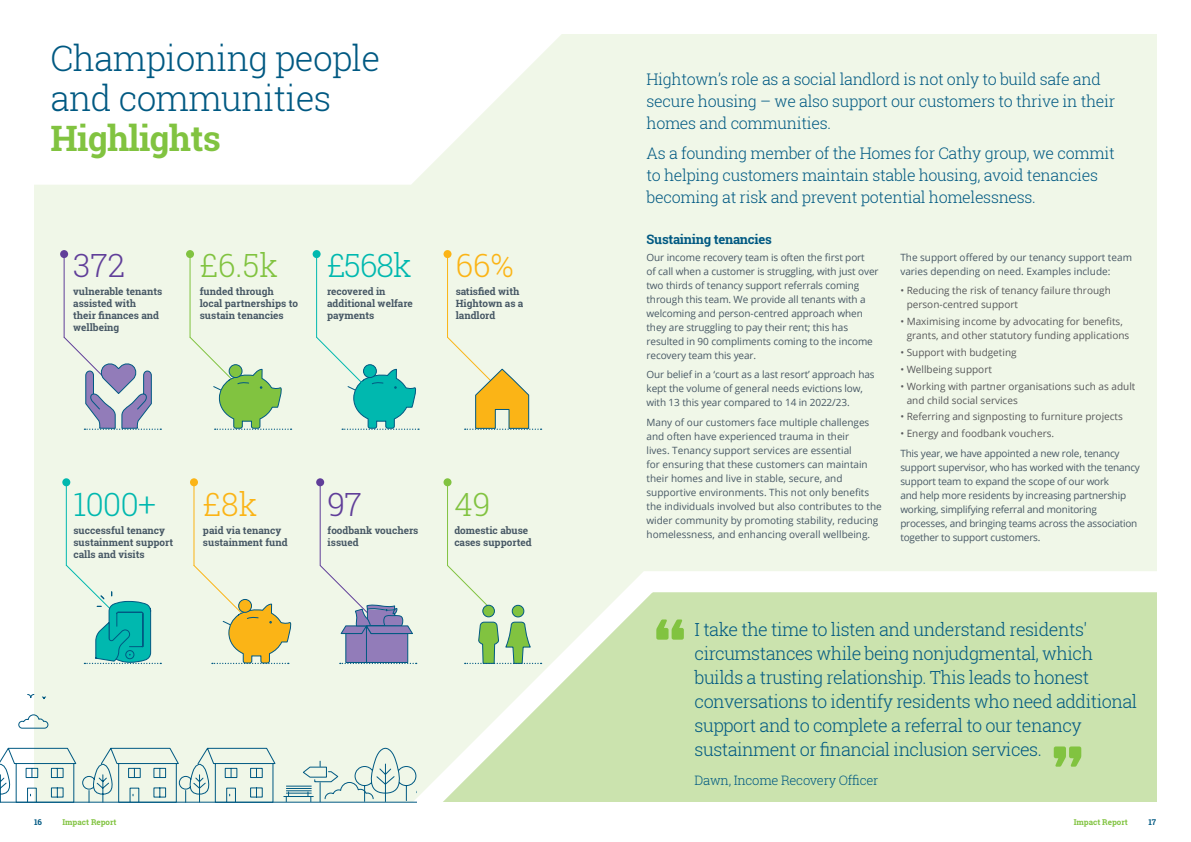
<style>
.page{position:relative;width:1191px;height:842px;background:#fff}
.page>*{position:absolute;margin:0;border:0;box-sizing:border-box;transform-origin:0 0}
.Main_Heading{font:900 68px "Amsi Pro Narw";color:#81c340}
.Main_Heading-2{font:300 35px/40px "Roboto Slab";letter-spacing:-.02em;color:#005982}
.Main_Heading-3{font:700 35px "Roboto Slab";letter-spacing:-.02em;color:#81c340}
.t1{font:300 32px "Roboto Slab";letter-spacing:-.025em;color:#00b8af}
.t2{font:300 32px "Roboto Slab";color:#81c340}
.t3{font:300 32px "Roboto Slab";color:#fbb416}
.t4{font:300 32px "Roboto Slab";color:#603e99}
.t5{font:300 18px/24px "Roboto Slab";letter-spacing:-.03em;color:#005982}
.t6{font:300 16px/22px "Roboto Slab";letter-spacing:-.02em;color:#005982}
.Copy_Subheading{font:300 13px "Roboto Slab";letter-spacing:-.02em;color:#005982}
.Copy_Heading{font:700 13px "Roboto Slab";letter-spacing:-.02em;color:#005982}
.Body_Copy{font:10px/14px "Open Sans";letter-spacing:-.01em;color:#475865}
.Bullet_Copy{font:10px/14px "Open Sans";color:#57585a}
.t7{font:700 10px/12px "Roboto Slab";color:#475865}
.t8{font:700 8px "Roboto Slab";color:#81c340}
.t9{font:700 8px "Roboto Slab";color:#005982}
</style>
<div class="page">
<div style="left:0;top:0;width:1190px;height:842px;background:#f0f7e8"></div>
<svg style="left:34px;top:34px;width:527px;height:151px;background:#fcfdfb"></svg>
<svg style="left:316px;top:336px;width:103px;height:94px"></svg>
<hr style="left:447px;top:482px;width:1px;height:83px;background:#81c340">
<div style="left:443px;top:478px;width:8px;height:8px;background:#81c340;border-radius:50%"></div>
<hr style="left:447px;top:254px;width:1px;height:83px;background:#fbb416">
<div style="left:443px;top:250px;width:8px;height:8px;background:#fbb416;border-radius:50%"></div>
<hr style="left:316px;top:254px;width:1px;height:83px;background:#00b8af">
<div style="left:312px;top:250px;width:8px;height:8px;background:#00b8af;border-radius:50%"></div>
<hr style="left:189px;top:254px;width:1px;height:83px;background:#81c340">
<div style="left:186px;top:250px;width:8px;height:8px;background:#81c340;border-radius:50%"></div>
<hr style="left:64px;top:254px;width:1px;height:83px;background:#603e99">
<div style="left:60px;top:250px;width:8px;height:8px;background:#603e99;border-radius:50%"></div>
<hr style="left:66px;top:482px;width:1px;height:83px;background:#00b8af">
<div style="left:62px;top:478px;width:8px;height:8px;background:#00b8af;border-radius:50%"></div>
<svg style="left:447px;top:337px;width:94px;height:93px"></svg>
<hr style="left:193px;top:482px;width:1px;height:83px;background:#fbb416">
<div style="left:190px;top:478px;width:8px;height:8px;background:#fbb416;border-radius:50%"></div>
<hr style="left:320px;top:482px;width:1px;height:83px;background:#603e99">
<div style="left:316px;top:478px;width:8px;height:8px;background:#603e99;border-radius:50%"></div>
<svg style="left:193px;top:564px;width:99px;height:100px"></svg>
<svg style="left:319px;top:564px;width:27px;height:100px"></svg>
<svg style="left:65px;top:564px;width:96px;height:100px"></svg>
<svg style="left:63px;top:336px;width:98px;height:94px"></svg>
<svg style="left:189px;top:336px;width:102px;height:94px"></svg>
<svg style="left:346px;top:565px;width:810px;height:237px"></svg>
<div style="left:0;top:802px;width:595px;height:40px;background:#fff"></div>
<div style="left:595px;top:802px;width:596px;height:40px;background:#fff"></div>
<div style="left:0;top:0;width:34px;height:842px;background:#fff"></div>
<div style="left:1156px;top:0;width:35px;height:842px;background:#fff"></div>
<div style="left:0;top:0;width:595px;height:34px;background:#fff"></div>
<div style="left:595px;top:0;width:596px;height:34px;background:#fff"></div>
<svg style="left:18px;top:694px;width:31px;height:35px"></svg>
<svg style="left:0;top:747px;width:277px;height:55px"></svg>
<hr style="left:0;top:802px;width:416px;height:1px;background:#005982">
<hr style="left:283px;top:796px;width:31px;height:1px;background:#005982">
<svg style="left:286px;top:747px;width:130px;height:56px"></svg>
<p class="Main_Heading-2" style="left:50px;top:37px;width:331px">Championing people and communities</p>
<p class="Main_Heading-3" style="left:50px;top:114px;width:172px">Highlights</p>
<p class="t4" style="left:73px;top:244px;width:54px">372</p>
<p class="t7" style="left:73px;top:285px;width:90px">vulnerable tenants assisted with<br>their finances and wellbeing</p>
<p class="t2" style="left:200px;top:244px;width:80px">£6.5k</p>
<p class="t7" style="left:200px;top:285px;width:100px">funded through local partnerships to sustain tenancies</p>
<p class="t1" style="left:327px;top:244px;width:86px">£568k</p>
<p class="t7" style="left:327px;top:285px;width:87px">recovered in additional welfare payments</p>
<p class="t3" style="left:456px;top:244px;width:59px">66%</p>
<p class="t7" style="left:456px;top:285px;width:69px">satisfied with<br>Hightown as a landlord</p>
<p class="t1" style="left:73px;top:483px;width:84px">1000+</p>
<p class="t7" style="left:73px;top:524px;width:101px">successful tenancy sustainment support</p>
<p class="t7" style="left:73px;top:548px;width:73px">calls and visits</p>
<p class="t3" style="left:203px;top:483px;width:56px">£8k</p>
<p class="t7" style="left:203px;top:524px;width:86px">paid via tenancy sustainment fund</p>
<p class="t4" style="left:328px;top:483px;width:36px">97</p>
<p class="t7" style="left:328px;top:524px;width:92px">foodbank vouchers issued</p>
<p class="t2" style="left:454px;top:483px;width:38px">49</p>
<p class="t7" style="left:454px;top:524px;width:79px">domestic abuse cases supported</p>
<p class="t6" style="left:646px;top:68px;width:470px">Hightown’s role as a social landlord is not only to build safe and secure housing – we also support our customers to thrive in their homes and communities.</p>
<p class="t6" style="left:646px;top:142px;width:469px">As a founding member of the Homes for Cathy group, we commit to helping customers maintain stable housing, avoid tenancies becoming at risk and prevent potential homelessness.</p>
<p class="Copy_Heading" style="left:646px;top:230px;width:127px">Sustaining tenancies</p>
<p class="Body_Copy" style="left:646px;top:250px;width:234px">Our income recovery team is often the first port<br>of call when a customer is struggling, with just over two thirds of tenancy support referrals coming through this team. We provide all tenants with a welcoming and person-centred approach when they are struggling to pay their rent; this has resulted in 90 compliments coming to the income recovery team this year.</p>
<p class="Body_Copy" style="left:646px;top:367px;width:230px">Our belief in a ‘court as a last resort’ approach has kept the volume of general needs evictions low, with 13 this year compared to 14 in 2022/23.</p>
<p class="Body_Copy" style="left:646px;top:415px;width:237px">Many of our customers face multiple challenges and often have experienced trauma in their<br>lives. Tenancy support services are essential<br>for ensuring that these customers can maintain their homes and live in stable, secure, and supportive environments. This not only benefits the individuals involved but also contributes to the wider community by promoting stability, reducing homelessness, and enhancing overall wellbeing.</p>
<p class="Body_Copy" style="left:900px;top:250px;width:233px">The support offered by our tenancy support team varies depending on need. Examples include:</p>
<p class="Bullet_Copy" style="left:906px;top:283px;width:206px;text-indent:-6px">• Reducing the risk of tenancy failure through person-centred support</p>
<p class="Bullet_Copy" style="left:906px;top:314px;width:224px;text-indent:-6px">• Maximising income by advocating for benefits, grants, and other statutory funding applications</p>
<p class="Bullet_Copy" style="left:900px;top:345px;width:118px">• Support with budgeting</p>
<p class="Bullet_Copy" style="left:900px;top:362px;width:93px">• Wellbeing support</p>
<p class="Bullet_Copy" style="left:906px;top:379px;width:230px;text-indent:-6px">• Working with partner organisations such as adult and child social services</p>
<p class="Bullet_Copy" style="left:900px;top:409px;width:224px">• Referring and signposting to furniture projects</p>
<p class="Bullet_Copy" style="left:900px;top:426px;width:155px">• Energy and foodbank vouchers.</p>
<p class="Body_Copy" style="left:900px;top:446px;width:241px">This year, we have appointed a new role, tenancy support supervisor, who has worked with the tenancy support team to expand the scope of our work<br>and help more residents by increasing partnership working, simplifying referral and monitoring processes, and bringing teams across the association together to support customers.</p>
<p class="Main_Heading" style="left:654px;top:597px;width:34px">“</p>
<p class="t5" style="left:694px;top:617px;width:444px">I take the time to listen and understand residents' circumstances while being nonjudgmental, which builds a trusting relationship. This leads to honest conversations to identify residents who need additional support and to complete a referral to our tenancy sustainment or financial inclusion services.</p>
<p class="Copy_Subheading" style="left:694px;top:771px;width:185px">Dawn, Income Recovery Officer</p>
<p class="Main_Heading" style="left:1083px;top:789px;width:34px;rotate:-180deg">“</p>
<p class="t9" style="left:34px;top:816px;width:10px">16</p>
<p class="t8" style="left:62px;top:816px;width:56px">Impact Report</p>
<p class="t8" style="left:1073px;top:816px;width:56px">Impact Report</p>
<p class="t9" style="left:1148px;top:816px;width:9px">17</p>
</div>
